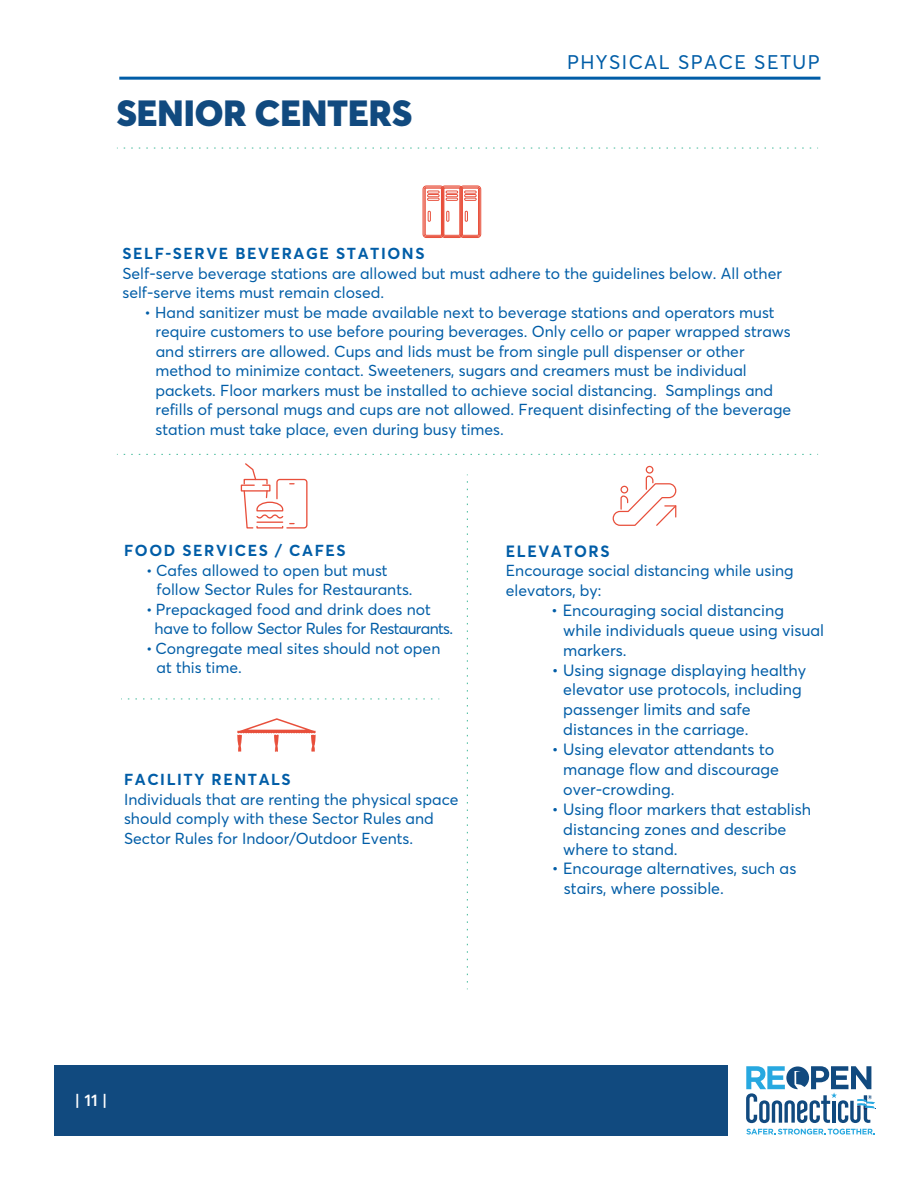
<style>
.page{position:relative;width:918px;height:1188px;background:#fff}
.page>*{position:absolute;margin:0;border:0;box-sizing:border-box;transform-origin:0 0}
.t1{font:900 36px "Averta PE";color:#114a7f}
.t2{font:19.5px "Averta PE";letter-spacing:.075em;color:#015da7}
.t3{font:600 16.5px "Averta PE";color:#fff}
.t4{font:700 16.2px "Averta PE";letter-spacing:.1em;color:#015da7}
.t5{font:16.05px/20px "Averta PE";color:#015da7}
.t6{font:15.75px/19.5px "Averta PE";color:#015da7}
.t7{font:15.75px/19.5px "Averta PE";letter-spacing:-.02em;color:#015da7}
.t8{font:700 15.75px "Averta PE";letter-spacing:.1em;color:#015da7}
.s1{font-size:16.8px}
</style>
<div class="page">
<svg style="left:128px;top:698px;width:311px;height:1px"></svg>
<div style="left:54px;top:1066px;width:673px;height:70px;background:#114a7f"></div>
<svg style="left:746px;top:1129px;width:129px;height:6px"></svg>
<svg style="left:746px;top:1066px;width:129px;height:57px"></svg>
<svg style="left:467px;top:475px;width:1px;height:508px"></svg>
<hr style="left:119px;top:77px;width:701px;height:3px;background:#015da7">
<svg style="left:124px;top:147px;width:694px;height:2px"></svg>
<svg style="left:124px;top:454px;width:694px;height:1px"></svg>
<svg style="left:422px;top:185px;width:59px;height:53px"></svg>
<svg style="left:612px;top:475px;width:65px;height:51px"></svg>
<div style="left:646px;top:466px;width:7px;height:8px;border:1px solid #e84f3b;border-radius:50%"></div>
<svg style="left:237px;top:718px;width:79px;height:34px"></svg>
<svg style="left:240px;top:463px;width:68px;height:66px"></svg>
<h1 class="t1" style="left:117px;top:87px;width:297px">SENIOR CENTERS</h1>
<p class="t2" style="left:567px;top:49px;width:254px">PHYSICAL SPACE SETUP</p>
<p class="t8" style="left:122px;top:242px;width:304px">SELF-SERVE BEVERAGE STATIONS</p>
<p class="t6" style="left:122px;top:263px;width:661px">Self-serve beverage stations are allowed but must adhere to the guidelines below. All other self-serve items must remain closed.</p>
<p class="t6" style="left:155px;top:302px;width:637px;text-indent:-11px">• Hand sanitizer must be made available next to beverage stations and operators must require customers to use before pouring beverages. Only cello or paper wrapped straws and stirrers are allowed. Cups and lids must be from single pull dispenser or other method to minimize contact. Sweeteners, sugars and creamers must be individual packets. Floor markers must be installed to achieve social distancing. Samplings and refills of personal mugs and cups are not allowed. Frequent disinfecting of the beverage station must take place, even during busy times.</p>
<p class="t8" style="left:124px;top:540px;width:223px">FOOD SERVICES / CAFES</p>
<p class="t6" style="left:157px;top:560px;width:258px;text-indent:-10px">• Cafes allowed to open but must follow Sector Rules for Restaurants.</p>
<p class="t7" style="left:155px;top:599px;width:300px;text-indent:-9px">• Prepackaged food and drink does not have to follow Sector Rules for Restaurants.</p>
<p class="t6" style="left:157px;top:638px;width:285px;text-indent:-10px">• Congregate meal sites should not open at this time.</p>
<p class="t8" style="left:124px;top:769px;width:168px">FACILITY RENTALS</p>
<p class="t6" style="left:124px;top:789px;width:336px">Individuals that are renting the physical space should comply with these Sector Rules and<br>Sector Rules for Indoor/Outdoor Events.</p>
<p class="t4" style="left:506px;top:539px;width:105px">ELEVATORS</p>
<p class="t6" style="left:506px;top:560px;width:289px;line-height:20px">Encourage social distancing while using elevators, by:</p>
<p class="t5" style="left:563px;top:600px;width:262px;text-indent:-12px"><span class="s1">•</span> Encouraging social distancing while individuals queue using visual markers.</p>
<p class="t5" style="left:563px;top:659px;width:244px;text-indent:-12px"><span class="s1">•</span> Using signage displaying healthy elevator use protocols, including passenger limits and safe distances in the carriage.</p>
<p class="t5" style="left:563px;top:739px;width:217px;text-indent:-12px"><span class="s1">•</span> Using elevator attendants to manage flow and discourage over-crowding.</p>
<p class="t5" style="left:563px;top:799px;width:249px;text-indent:-12px"><span class="s1">•</span> Using floor markers that establish distancing zones and describe where to stand.</p>
<p class="t5" style="left:564px;top:858px;width:234px;text-indent:-12px"><span class="s1">•</span> Encourage alternatives, such as stairs, where possible.</p>
<p class="t3" style="left:75px;top:1088px;width:34px">| 11 |</p>
</div>
